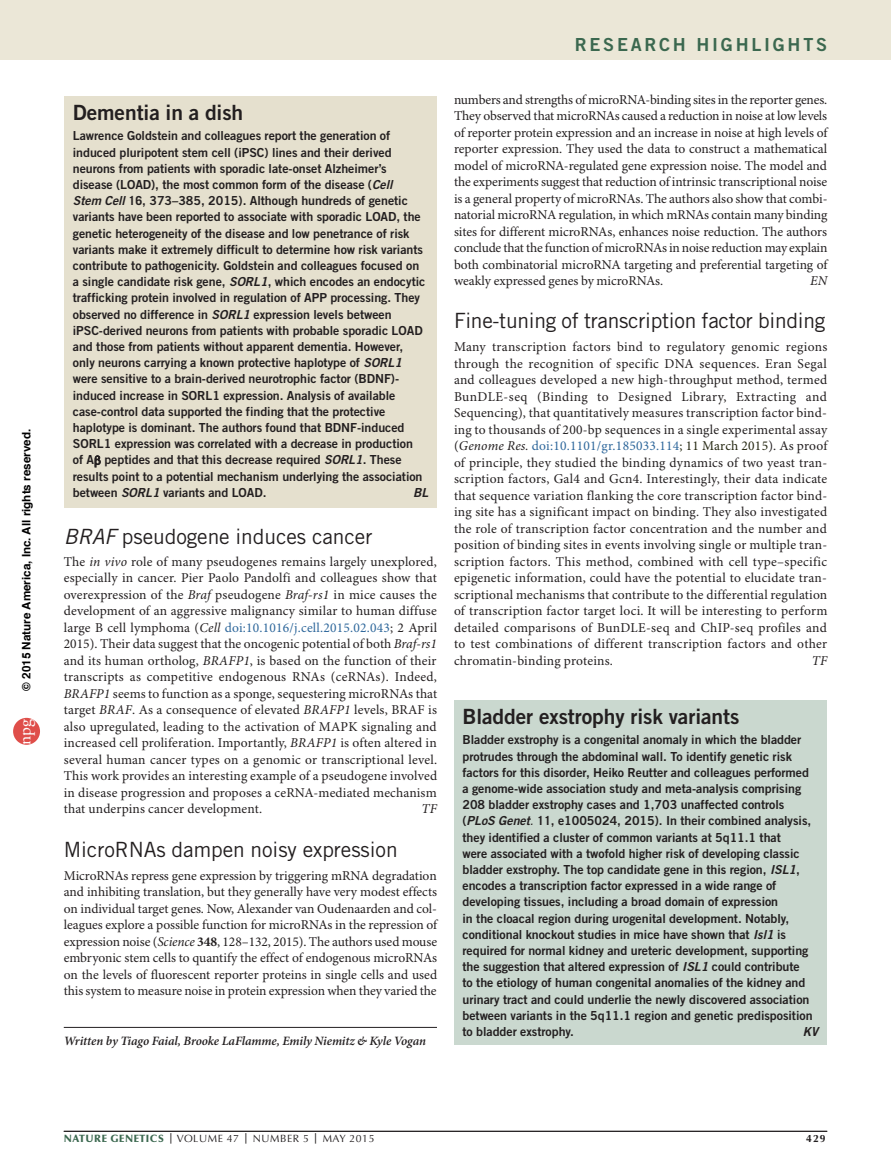
<style>
.page{position:relative;width:891px;height:1175px;background:#fff}
.page>*{position:absolute;margin:0;border:0;box-sizing:border-box;transform-origin:0 0}
.t1{font:21px "Trade Gothic LT Std";letter-spacing:-.005em;color:#231f20}
.t2{font:21px "Trade Gothic LT Std Bd 2";letter-spacing:-.005em;color:#231f20}
.t3{font:18px "Trade Gothic LT Std Bd 2";letter-spacing:.15em;color:#3b684f}
.t4{font:17.4px "Adobe Garamond Pro";color:#fff}
.t5{font:13.5px/16.5px "Minion Pro";color:#231f20;text-align:justify}
.t6{font:italic 13.5px "Minion Pro";color:#231f20}
.t7{font:italic 600 12.75px "Minion Pro";letter-spacing:-.01em;color:#231f20}
.t8{font:12.45px/16.2px "Trade Gothic LT Std Bd 2";letter-spacing:-.005em;color:#231f20}
.t9{font:12.45px "Trade Gothic LT Std Bd 2 Obl";color:#231f20}
.t10{font:700 11.7px "Helvetica";color:#000}
.t11{font:10.5px "Optima LT Std";letter-spacing:.05em;color:#231f20}
.t12{font:700 10.5px "Optima LT Std";color:#231f20}
.s1{font-family:"Arial"}
.s2{font-family:"Trade Gothic LT Std Bd 2 Obl"}
.s3{font-family:"Trade Gothic LT Std";font-weight:700}
.s4{font-style:italic}
.s5{color:#2e679b}
.s6{font-weight:700}
.s7{color:#262812}
.s8{font-family:"Trade Gothic LT Std";font-style:italic}
.s9{font-weight:900;color:#3b684f}
</style>
<div class="page">
<div style="left:0;top:0;width:891px;height:60px;background:#ebe7d7"></div>
<hr style="left:64px;top:1131px;width:763px;height:1px;background:#231f20">
<div style="left:64px;top:96px;width:373px;height:412px;background:#e5e0ce"></div>
<hr style="left:64px;top:1027px;width:373px;height:1px;background:#231f20">
<div style="left:454px;top:700px;width:373px;height:344px;background:#cad8cf"></div>
<div style="left:13px;top:718px;width:27px;height:26px;background:#df4e4a;border-radius:50%"></div>
<svg style="left:95px;top:455px;width:6px;height:12px"></svg>
<p class="t10" style="left:17px;top:690px;width:263px;rotate:-90deg">© 201<span class="s1">5</span> Nature America, Inc. All rights reserved.</p>
<p class="t4" style="left:14px;top:744px;width:28px;rotate:-90deg">npg</p>
<h2 class="t3" style="left:575px;top:34px;width:254px">research highlights</h2>
<h1 class="t2" style="left:73px;top:99px;width:172px">Dementia in a dish</h1>
<p class="t8" style="left:73px;top:128px;width:354px">Lawrence Goldstein and colleagues report the generation of induced pluripotent stem cell (iPSC) lines and their derived neurons from patients with sporadic late-onset Alzheimer’s disease (LOAD), the most common form of the disease (<span class="s2">Cell<br>Stem Cell</span> <span class="s3">16</span>, 373–385, 2015). Although hundreds of genetic variants have been reported to associate with sporadic LOAD, the genetic heterogeneity of the disease and low penetrance of risk variants make it extremely difficult to determine how risk variants contribute to pathogenicity. Goldstein and colleagues focused on a single candidate risk gene, <span class="s2">SORL1</span>, which encodes an endocytic trafficking protein involved in regulation of APP processing. They observed no difference in <span class="s2">SORL1</span> expression levels between iPSC-derived neurons from patients with probable sporadic LOAD and those from patients without apparent dementia. However, only neurons carrying a known protective haplotype of <span class="s2">SORL1 </span>were sensitive to a brain-derived neurotrophic factor (BDNF)- induced increase in SORL 1 expression. Analysis of available case-control data supported the finding that the protective haplotype is dominant. The authors found that BDNF-induced SORL 1 expression was correlated with a decrease in production of A peptides and that this decrease required <span class="s2">SORL1</span>. These results point to a potential mechanism underlying the association between <span class="s2">SORL1</span> variants and LOAD.</p>
<p class="t9" style="left:413px;top:484px;width:17px">BL</p>
<h1 class="t1" style="left:64px;top:524px;width:310px"><span class="s4">BRAF</span> pseudogene induces cancer</h1>
<p class="t5" style="left:64px;top:554px;width:375px">The <span class="s4">in vivo</span> role of many pseudogenes remains largely unexplored, especially in cancer. Pier Paolo Pandolfi and colleagues show that overexpression of the <span class="s4">Braf</span> pseudogene <span class="s4">Braf-rs1</span> in mice causes the development of an aggressive malignancy similar to human diffuse large B cell lymphoma (<span class="s4">Cell</span> <span class="s5">doi:10.1016/j.cell.2015.02.043</span>; 2 April 2015). Their data suggest that the oncogenic potential of both <span class="s4">Braf-rs1 </span>and its human ortholog, <span class="s4">BRAFP1</span>, is based on the function of their transcripts as competitive endogenous RNAs (ceRNAs). Indeed, <span class="s4">BRAFP1</span> seems to function as a sponge, sequestering microRNAs that target <span class="s4">BRAF</span>. As a consequence of elevated <span class="s4">BRAFP1</span> levels, BRAF is also upregulated, leading to the activation of MAPK signaling and increased cell proliferation. Importantly, <span class="s4">BRAFP1</span> is often altered in several human cancer types on a genomic or transcriptional level.<br>This work provides an interesting example of a pseudogene involved in disease progression and proposes a ceRNA-mediated mechanism that underpins cancer development.</p>
<p class="t6" style="left:422px;top:801px;width:17px">TF</p>
<h1 class="t1" style="left:64px;top:836px;width:335px">MicroRNAs dampen noisy expression</h1>
<p class="t5" style="left:64px;top:867px;width:375px">MicroRNAs repress gene expression by triggering mRNA degradation and inhibiting translation, but they generally have very modest effects on individual target genes. Now, Alexander van Oudenaarden and col&shy;leagues explore a possible function for microRNAs in the repression of expression noise (<span class="s4">Science</span> <span class="s6">348</span>, 128–132, 2015). The authors used mouse embryonic stem cells to quantify the effect of endogenous microRNAs on the levels of fluorescent reporter proteins in single cells and used this system to measure noise in protein expression when they varied the</p>
<p class="t7" style="left:64px;top:1032px;width:364px">Written by Tiago Faial, Brooke LaFlamme, Emily Niemitz &amp; Kyle Vogan</p>
<p class="t5" style="left:454px;top:92px;width:375px">numbers and strengths of microRNA-binding sites in the reporter genes.<br>They observed that microRNAs caused a reduction in noise at low levels of reporter protein expression and an increase in noise at high levels of reporter expression. They used the data to construct a mathematical model of microRNA-regulated gene expression noise. The model and the experiments suggest that reduction of intrinsic transcriptional noise is a general property of microRNAs. The authors also show that combi&shy;natorial microRNA regulation, in which mRNAs contain many binding sites for different microRNAs, enhances noise reduction. The authors conclude that the function of microRNAs in noise reduction may explain both combinatorial microRNA targeting and preferential targeting of weakly expressed genes by microRNAs.</p>
<p class="t6" style="left:810px;top:273px;width:19px">EN</p>
<h1 class="t1" style="left:454px;top:308px;width:373px">Fine-tuning of transcription factor binding</h1>
<p class="t5" style="left:454px;top:339px;width:375px">Many transcription factors bind to regulatory genomic regions through the recognition of specific DNA sequences. Eran Segal and colleagues developed a new high-throughput method, termed BunDLE-seq (Binding to Designed Library, Extracting and Sequencing), that quantitatively measures transcription factor bind&shy;ing to thousands of 200-bp sequences in a single experimental assay (<span class="s4">Genome Res.</span> <span class="s5">doi:10.1101/gr.185033.114</span><span class="s7">; 11 March 2015</span>). As proof of principle, they studied the binding dynamics of two yeast tran&shy;scription factors, Gal4 and Gcn4. Interestingly, their data indicate that sequence variation flanking the core transcription factor bind&shy;ing site has a significant impact on binding. They also investigated the role of transcription factor concentration and the number and position of binding sites in events involving single or multiple tran&shy;scription factors. This method, combined with cell type–specific epigenetic information, could have the potential to elucidate tran&shy;scriptional mechanisms that contribute to the differential regulation of transcription factor target loci. It will be interesting to perform detailed comparisons of BunDLE-seq and ChIP-seq profiles and to test combinations of different transcription factors and other chromatin-binding proteins.</p>
<p class="t6" style="left:812px;top:652px;width:17px">TF</p>
<h1 class="t2" style="left:463px;top:703px;width:278px">Bladder exstrophy risk variants</h1>
<p class="t8" style="left:463px;top:731px;width:352px">Bladder exstrophy is a congenital anomaly in which the bladder protrudes through the abdominal wall. To identify genetic risk factors for this disorder, Heiko Reutter and colleagues performed a genome-wide association study and meta-analysis comprising 208 bladder exstrophy cases and 1,703 unaffected controls (<span class="s2">PLoS Genet</span><span class="s8">.</span> <span class="s3">11</span>, e1005024, 2015). I n their combined analysis, they identified a cluster of common variants at 5q11.1 that<br>were associated with a twofold higher risk of developing classic bladder exstrophy. The top candidate gene in this region, <span class="s2">ISL1</span>, encodes a transcription factor expressed in a wide range of developing tissues, including a broad domain of expression<br>in the cloacal region during urogenital development. Notably, conditional knockout studies in mice have shown that <span class="s2">Isl1</span> is required for normal kidney and ureteric development, supporting the suggestion that altered expression of <span class="s2">ISL1</span> could contribute to the etiology of human congenital anomalies of the kidney and urinary tract and could underlie the newly discovered association between variants in the 5q11.1 region and genetic predisposition to bladder exstrophy.</p>
<p class="t9" style="left:803px;top:1023px;width:17px">KV</p>
<p class="t11" style="left:64px;top:1132px;width:312px"><span class="s9">NATURE GENETICS</span> <span class="s6">|</span> VOLUME 47 <span class="s6">|</span> NUMBER 5 <span class="s6">|</span> MAY 2015</p>
<p class="t12" style="left:806px;top:1132px;width:21px">429</p>
</div>
